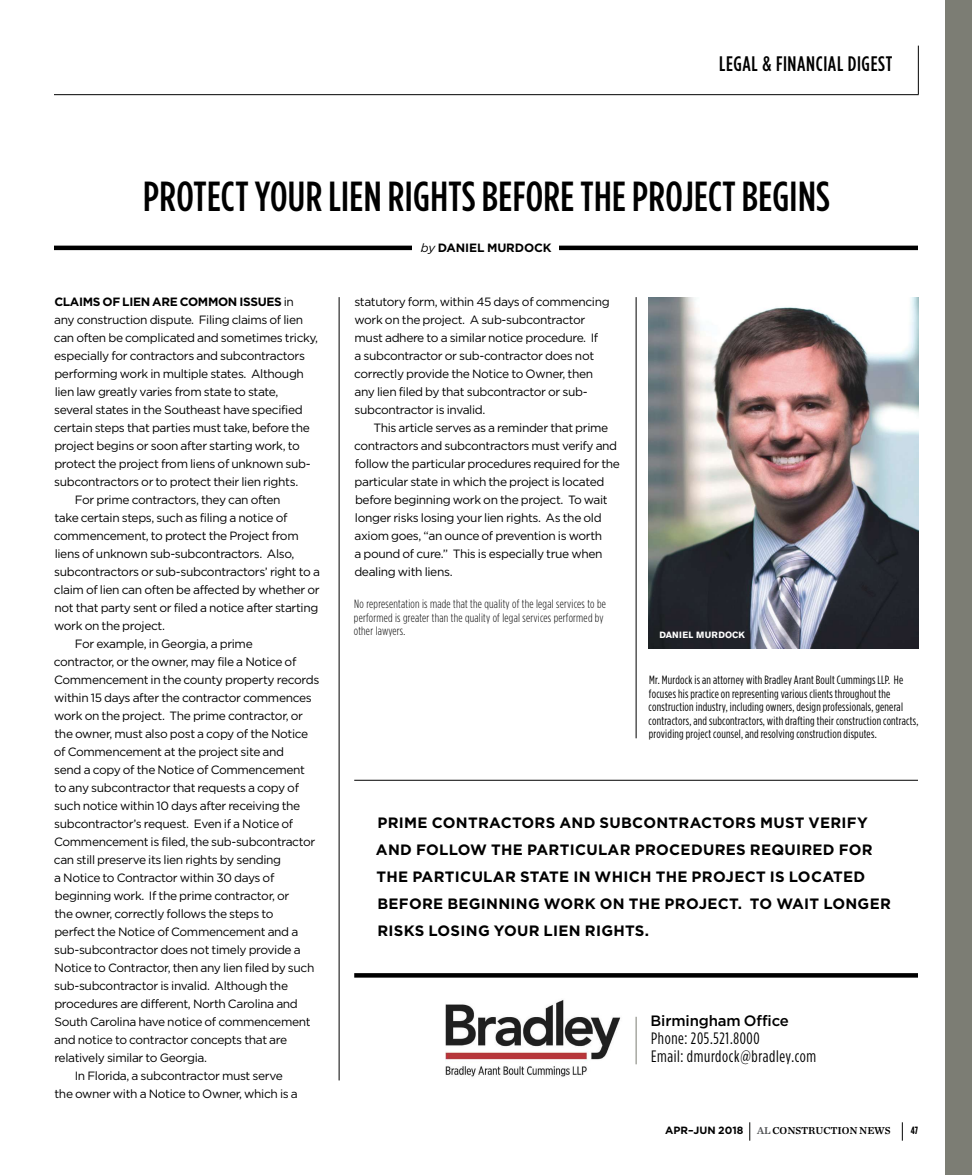
<style>
.page{position:relative;width:972px;height:1175px;background:#fff}
.page>*{position:absolute;margin:0;border:0;box-sizing:border-box;transform-origin:0 0}
.t1{font:500 42px "Gotham Condensed";letter-spacing:.01em;color:#000}
.t2{font:500 21px "Gotham Condensed";letter-spacing:.03em;color:#000}
.t3{font:16.5px/18px "Gotham Condensed";letter-spacing:.04em;color:#000}
.t4{font:700 15px/27px "Gotham";letter-spacing:.02em;color:#000}
.t5{font:500 15px "Gotham";letter-spacing:-.01em;color:#000}
.t6{font:12px/18px "Gotham";letter-spacing:-.03em;color:#000}
.t7{font:12px/13.5px "Gotham Condensed";letter-spacing:.02em;color:#000}
.t8{font:300 12px/13.5px "Gotham Condensed";letter-spacing:.02em;color:#000}
.t9{font:700 12px "Gotham";letter-spacing:-.03em;color:#000}
.t10{font:700 12px "Gotham";letter-spacing:-.01em;color:#000}
.t11{font:10.5px "Chronicle Text G1 Semi";color:#000}
.t12{font:700 10.5px "Gotham";color:#000}
.t13{font:700 10.5px "Gotham Condensed";color:#000}
.t14{font:700 9px "Akzidenz Grotesk BE";letter-spacing:.04em;color:#fff}
.s1{font-weight:400}
.s2{font-weight:400;font-style:italic}
.s3{color:#515355}
</style>
<div class="page">
<img style="left:446px;top:1000px;width:175px;height:77px">
<img style="left:648px;top:297px;width:270px;height:351px">
<svg style="left:749px;top:1122px;width:1px;height:18px"></svg>
<svg style="left:902px;top:1122px;width:1px;height:18px"></svg>
<hr style="left:54px;top:94px;width:865px;height:1px;background:#000">
<hr style="left:918px;top:46px;width:1px;height:48px;background:#000">
<div style="left:945px;top:0;width:27px;height:1174px;background:#7c7d74"></div>
<hr style="left:339px;top:297px;width:1px;height:783px;background:#000">
<hr style="left:636px;top:297px;width:1px;height:441px;background:#000">
<hr style="left:636px;top:1016px;width:1px;height:48px;background:#7c7d74">
<hr style="left:54px;top:246px;width:864px;height:4px;background:#000">
<svg style="left:354px;top:973px;width:564px;height:4px;background:#080808"></svg>
<div style="left:413px;top:232px;width:146px;height:34px;background:#fff"></div>
<hr style="left:354px;top:780px;width:564px;height:1px;background:#000">
<h2 class="t2" style="left:719px;top:56px;width:175px">LEGAL &amp; FINANCIAL DIGEST</h2>
<h1 class="t1" style="left:143px;top:181px;width:688px">PROTECT YOUR LIEN RIGHTS BEFORE THE PROJECT BEGINS</h1>
<p class="t9" style="left:54px;top:298px;width:241px">CLAIMS OF LIEN ARE COMMON ISSUES <span class="s1">in</span></p>
<p class="t6" style="left:54px;top:312px;width:250px">any construction dispute. Filing claims of lien</p>
<p class="t6" style="left:54px;top:330px;width:266px">can often be complicated and sometimes tricky,</p>
<p class="t6" style="left:54px;top:348px;width:253px">especially for contractors and subcontractors</p>
<p class="t6" style="left:54px;top:366px;width:251px">performing work in multiple states. Although</p>
<p class="t6" style="left:55px;top:384px;width:225px">lien law greatly varies from state to state,</p>
<p class="t6" style="left:54px;top:402px;width:250px">several states in the Southeast have specified</p>
<p class="t6" style="left:54px;top:420px;width:258px">certain steps that parties must take, before the</p>
<p class="t6" style="left:54px;top:438px;width:247px">project begins or soon after starting work, to</p>
<p class="t6" style="left:54px;top:456px;width:258px">protect the project from liens of unknown sub-</p>
<p class="t6" style="left:54px;top:474px;width:246px">subcontractors or to protect their lien rights.</p>
<p class="t6" style="left:75px;top:492px;width:207px">For prime contractors, they can often</p>
<p class="t6" style="left:54px;top:510px;width:234px">take certain steps, such as filing a notice of</p>
<p class="t6" style="left:54px;top:528px;width:246px">commencement, to protect the Project from</p>
<p class="t6" style="left:55px;top:546px;width:241px">liens of unknown sub-subcontractors. Also,</p>
<p class="t6" style="left:54px;top:564px;width:267px">subcontractors or sub-subcontractors’ right to a</p>
<p class="t6" style="left:54px;top:582px;width:267px">claim of lien can often be affected by whether or</p>
<p class="t6" style="left:54px;top:600px;width:266px">not that party sent or filed a notice after starting</p>
<p class="t6" style="left:54px;top:618px;width:112px">work on the project.</p>
<p class="t6" style="left:75px;top:636px;width:179px">For example, in Georgia, a prime</p>
<p class="t6" style="left:54px;top:654px;width:244px">contractor, or the owner, may file a Notice of</p>
<p class="t6" style="left:54px;top:672px;width:267px">Commencement in the county property records</p>
<p class="t6" style="left:54px;top:690px;width:259px">within 15 days after the contractor commences</p>
<p class="t6" style="left:54px;top:708px;width:250px">work on the project. The prime contractor, or</p>
<p class="t6" style="left:54px;top:726px;width:255px">the owner, must also post a copy of the Notice</p>
<p class="t6" style="left:54px;top:744px;width:232px">of Commencement at the project site and</p>
<p class="t6" style="left:54px;top:762px;width:252px">send a copy of the Notice of Commencement</p>
<p class="t6" style="left:54px;top:780px;width:246px">to any subcontractor that requests a copy of</p>
<p class="t6" style="left:54px;top:798px;width:248px">such notice within 10 days after receiving the</p>
<p class="t6" style="left:54px;top:816px;width:241px">subcontractor’s request. Even if a Notice of</p>
<p class="t6" style="left:54px;top:834px;width:263px">Commencement is filed, the sub-subcontractor</p>
<p class="t6" style="left:54px;top:852px;width:229px">can still preserve its lien rights by sending</p>
<p class="t6" style="left:54px;top:870px;width:222px">a Notice to Contractor within 30 days of</p>
<p class="t6" style="left:55px;top:888px;width:236px">beginning work. If the prime contractor, or</p>
<p class="t6" style="left:54px;top:906px;width:220px">the owner, correctly follows the steps to</p>
<p class="t6" style="left:54px;top:924px;width:245px">perfect the Notice of Commencement and a</p>
<p class="t6" style="left:54px;top:942px;width:248px">sub-subcontractor does not timely provide a</p>
<p class="t6" style="left:55px;top:960px;width:261px">Notice to Contractor, then any lien filed by such</p>
<p class="t6" style="left:54px;top:978px;width:235px">sub-subcontractor is invalid. Although the</p>
<p class="t6" style="left:54px;top:996px;width:245px">procedures are different, North Carolina and</p>
<p class="t6" style="left:54px;top:1014px;width:258px">South Carolina have notice of commencement</p>
<p class="t6" style="left:54px;top:1032px;width:235px">and notice to contractor concepts that are</p>
<p class="t6" style="left:54px;top:1050px;width:154px">relatively similar to Georgia.</p>
<p class="t6" style="left:75px;top:1068px;width:210px">In Florida, a subcontractor must serve</p>
<p class="t6" style="left:54px;top:1086px;width:245px">the owner with a Notice to Owner, which is a</p>
<p class="t10" style="left:421px;top:244px;width:132px"><span class="s2">by</span> DANIEL MURDOCK</p>
<p class="t6" style="left:354px;top:294px;width:257px">statutory form, within 45 days of commencing work on the project. A sub-subcontractor must adhere to a similar notice procedure. If<br>a subcontractor or sub-contractor does not correctly provide the Notice to Owner, then any lien filed by that subcontractor or sub&shy;subcontractor is invalid.</p>
<p class="t6" style="left:354px;top:420px;width:267px;text-indent:19px">This article serves as a reminder that prime contractors and subcontractors must verify and follow the particular procedures required for the particular state in which the project is located before beginning work on the project. To wait longer risks losing your lien rights. As the old axiom goes, “an ounce of prevention is worth<br>a pound of cure.” This is especially true when dealing with liens.</p>
<p class="t8" style="left:354px;top:597px;width:254px">No representation is made that the quality of the legal services to be performed is greater than the quality of legal services performed by other lawyers.</p>
<p class="t14" style="left:660px;top:629px;width:87px">DANIEL MURDOCK</p>
<p class="t7" style="left:649px;top:674px;width:271px">Mr. Murdock is an attorney with Bradley Arant Boult Cummings LLP. He focuses his practice on representing various clients throughout the construction industry, including owners, design professionals, general contractors, and subcontractors, with drafting their construction contracts, providing project counsel, and resolving construction disputes.</p>
<p class="t4" style="left:376px;top:811px;width:516px">PRIME CONTRACTORS AND SUBCONTRACTORS MUST VERIFY AND FOLLOW THE PARTICULAR PROCEDURES REQUIRED FOR THE PARTICULAR STATE IN WHICH THE PROJECT IS LOCATED BEFORE BEGINNING WORK ON THE PROJECT. TO WAIT LONGER RISKS LOSING YOUR LIEN RIGHTS.</p>
<p class="t5" style="left:651px;top:1014px;width:140px">Birmingham Office</p>
<h3 class="t3" style="left:651px;top:1030px;width:167px">Phone: 205.521.8000<br>Email: dmurdock@bradley.com</h3>
<p class="t12" style="left:665px;top:1127px;width:80px">APR–JUN 2018</p>
<p class="t11" style="left:757px;top:1127px;width:135px"><span class="s3">AL</span> CONSTRUCTION NEWS</p>
<p class="t13" style="left:911px;top:1126px;width:9px">47</p>
</div>
